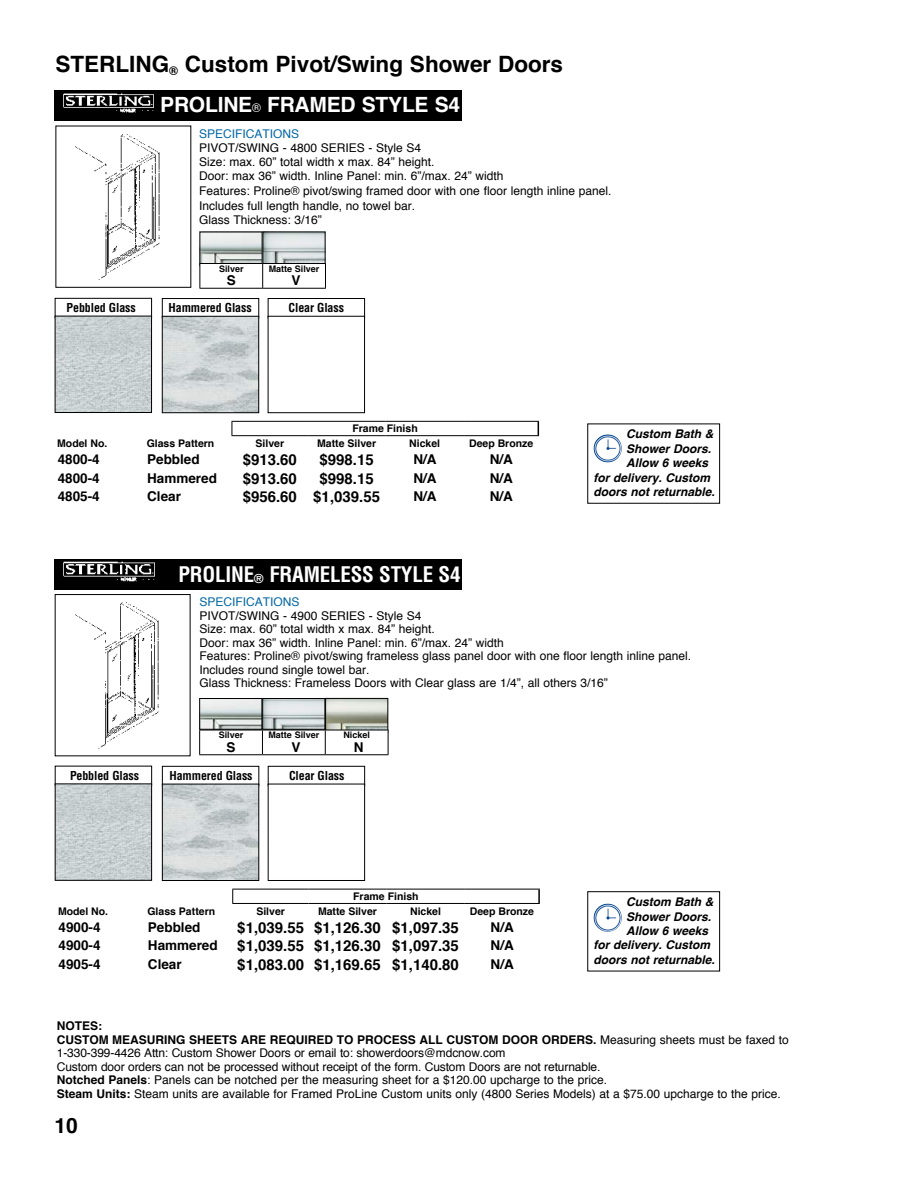
<style>
.page{position:relative;width:918px;height:1188px;background:#fff}
.page>*{position:absolute;margin:0;border:0;box-sizing:border-box;transform-origin:0 0}
.t1{font:700 22.5px "Helvetica";color:#000}
.t2{font:700 condensed 21px "Helvetica";letter-spacing:-.01em;color:#fff}
.t3{font:700 21px "Helvetica";letter-spacing:-.01em;color:#fff}
.t4{font:700 21px "Helvetica";color:#000}
.t5{font:700 15px "Helvetica";color:#000}
.t6{font:700 13.5px "Helvetica";color:#000}
.t7{font:12px/13.5px "Helvetica";color:#000}
.t8{font:italic 700 12px "Helvetica";color:#000}
.t9{font:700 condensed 12px "Helvetica";letter-spacing:-.01em;color:#000}
.t10{font:12px "Helvetica";color:#0067a6}
.t11{font:700 10.5px "Helvetica";color:#000}
.t12{font:700 9px "Helvetica";color:#000}
.s1{font-weight:400;font-size:12px}
.s2{font-size:12px}
.s3{font-weight:700}
</style>
<div class="page">
<div style="left:54px;top:91px;width:408px;height:30px;background:#000"></div>
<img style="left:63px;top:93px;width:91px;height:20px">
<img style="left:75px;top:134px;width:85px;height:146px">
<img style="left:75px;top:602px;width:84px;height:147px">
<div style="left:54px;top:559px;width:408px;height:31px;background:#000"></div>
<img style="left:63px;top:561px;width:92px;height:21px">
<img style="left:202px;top:234px;width:58px;height:29px">
<svg style="left:264px;top:234px;width:60px;height:29px;background:#cfd5d7"></svg>
<svg style="left:200px;top:263px;width:126px;height:25px"></svg>
<hr style="left:200px;top:288px;width:63px;height:1px;background:#000">
<hr style="left:263px;top:288px;width:63px;height:1px;background:#000">
<img style="left:327px;top:700px;width:59px;height:30px">
<div style="left:325px;top:698px;width:63px;height:35px;border:1px solid #000"></div>
<img style="left:201px;top:700px;width:59px;height:28px">
<div style="left:199px;top:698px;width:63px;height:32px;border:1px solid #000"></div>
<svg style="left:264px;top:700px;width:59px;height:28px;background:#ced5d7"></svg>
<div style="left:262px;top:698px;width:63px;height:32px;border:1px solid #000"></div>
<svg style="left:199px;top:730px;width:190px;height:25px"></svg>
<hr style="left:199px;top:754px;width:63px;height:1px;background:#000">
<hr style="left:262px;top:754px;width:63px;height:1px;background:#000">
<hr style="left:325px;top:754px;width:63px;height:1px;background:#000">
<div style="left:55px;top:298px;width:97px;height:20px;border:1px solid #000"></div>
<img style="left:57px;top:318px;width:93px;height:93px">
<div style="left:55px;top:316px;width:97px;height:97px;border:1px solid #000"></div>
<div style="left:162px;top:298px;width:97px;height:20px;border:1px solid #000"></div>
<img style="left:164px;top:318px;width:93px;height:93px">
<div style="left:162px;top:316px;width:97px;height:97px;border:1px solid #000"></div>
<div style="left:268px;top:298px;width:97px;height:20px;border:1px solid #000"></div>
<div style="left:268px;top:316px;width:97px;height:97px;border:1px solid #000"></div>
<img style="left:57px;top:785px;width:93px;height:94px">
<div style="left:55px;top:783px;width:97px;height:98px;border:1px solid #000"></div>
<div style="left:162px;top:766px;width:97px;height:20px;border:1px solid #000"></div>
<img style="left:164px;top:786px;width:93px;height:93px">
<div style="left:162px;top:784px;width:97px;height:97px;border:1px solid #000"></div>
<div style="left:268px;top:766px;width:97px;height:20px;border:1px solid #000"></div>
<div style="left:268px;top:784px;width:97px;height:97px;border:1px solid #000"></div>
<svg style="left:538px;top:422px;width:1px;height:13px"></svg>
<hr style="left:232px;top:421px;width:76px;height:1px;background:#000">
<svg style="left:232px;top:422px;width:1px;height:13px"></svg>
<hr style="left:308px;top:421px;width:78px;height:1px;background:#000">
<hr style="left:386px;top:421px;width:78px;height:1px;background:#000">
<hr style="left:464px;top:421px;width:75px;height:1px;background:#000">
<hr style="left:232px;top:435px;width:76px;height:1px;background:#000">
<hr style="left:308px;top:435px;width:78px;height:1px;background:#000">
<hr style="left:386px;top:435px;width:78px;height:1px;background:#000">
<hr style="left:464px;top:435px;width:75px;height:1px;background:#000">
<svg style="left:538px;top:890px;width:2px;height:13px"></svg>
<hr style="left:232px;top:889px;width:77px;height:1px;background:#000">
<svg style="left:232px;top:889px;width:1px;height:14px"></svg>
<hr style="left:309px;top:889px;width:77px;height:1px;background:#000">
<hr style="left:386px;top:889px;width:79px;height:1px;background:#000">
<hr style="left:465px;top:889px;width:75px;height:1px;background:#000">
<hr style="left:232px;top:903px;width:77px;height:1px;background:#000">
<hr style="left:309px;top:903px;width:77px;height:1px;background:#000">
<hr style="left:386px;top:903px;width:79px;height:1px;background:#000">
<hr style="left:465px;top:903px;width:75px;height:1px;background:#000">
<img style="left:594px;top:435px;width:11px;height:27px">
<div style="left:587px;top:891px;width:133px;height:80px;border:1px solid #000"></div>
<img style="left:594px;top:904px;width:17px;height:28px">
<h1 class="t1" style="left:56px;top:46px;width:509px">STERLING<sub>®</sub> Custom Pivot/Swing Shower Doors</h1>
<h2 class="t3" style="left:160px;top:88px;width:301px">PROLINE<span class="s1">®</span> FRAMED STYLE S4</h2>
<p class="t10" style="left:199px;top:124px;width:102px">SPECIFICATIONS</p>
<p class="t7" style="left:199px;top:141px;width:414px;line-height:14.4px">PIVOT/SWING - 4800 SERIES - Style S4<br>Size: max. 60” total width x max. 84” height.<br>Door: max 36” width. Inline Panel: min. 6”/max. 24” width<br>Features: Proline® pivot/swing framed door with one floor length inline panel.<br>Includes full length handle, no towel bar.<br>Glass Thickness: 3/16”</p>
<p class="t12" style="left:219px;top:261px;width:26px">Silver</p>
<p class="t6" style="left:227px;top:270px;width:11px">S</p>
<p class="t12" style="left:269px;top:261px;width:52px">Matte Silver</p>
<p class="t6" style="left:292px;top:270px;width:11px">V</p>
<p class="t9" style="left:67px;top:300px;width:71px">Pebbled Glass</p>
<p class="t9" style="left:169px;top:300px;width:85px">Hammered Glass</p>
<p class="t9" style="left:289px;top:300px;width:57px">Clear Glass</p>
<p class="t11" style="left:352px;top:420px;width:67px">Frame Finish</p>
<p class="t11" style="left:57px;top:435px;width:52px">Model No.</p>
<p class="t11" style="left:147px;top:435px;width:69px">Glass Pattern</p>
<p class="t11" style="left:256px;top:435px;width:30px">Silver</p>
<p class="t11" style="left:317px;top:435px;width:60px">Matte Silver</p>
<p class="t11" style="left:409px;top:435px;width:32px">Nickel</p>
<p class="t11" style="left:469px;top:435px;width:66px">Deep Bronze</p>
<p class="t6" style="left:58px;top:448px;width:44px">4800-4</p>
<p class="t6" style="left:147px;top:448px;width:54px">Pebbled</p>
<p class="t5" style="left:243px;top:448px;width:56px">$913.60</p>
<p class="t5" style="left:320px;top:448px;width:56px">$998.15</p>
<p class="t6" style="left:413px;top:448px;width:25px">N/A</p>
<p class="t6" style="left:490px;top:448px;width:25px">N/A</p>
<p class="t6" style="left:58px;top:467px;width:44px">4800-4</p>
<p class="t6" style="left:147px;top:467px;width:71px">Hammered</p>
<p class="t5" style="left:243px;top:466px;width:56px">$913.60</p>
<p class="t5" style="left:320px;top:466px;width:56px">$998.15</p>
<p class="t6" style="left:413px;top:467px;width:25px">N/A</p>
<p class="t6" style="left:490px;top:467px;width:25px">N/A</p>
<p class="t6" style="left:58px;top:486px;width:44px">4805-4</p>
<p class="t6" style="left:147px;top:486px;width:35px">Clear</p>
<p class="t5" style="left:243px;top:485px;width:139px">$956.60 $1,039.55</p>
<p class="t6" style="left:413px;top:486px;width:25px">N/A</p>
<p class="t6" style="left:490px;top:486px;width:25px">N/A</p>
<p class="t8" style="left:626px;top:424px;width:89px">Custom Bath &amp;</p>
<p class="t8" style="left:626px;top:439px;width:87px">Shower Doors.</p>
<p class="t8" style="left:626px;top:453px;width:84px">Allow 6 weeks</p>
<p class="t8" style="left:594px;top:467px;width:118px">for delivery. Custom</p>
<p class="t8" style="left:594px;top:482px;width:123px">doors not returnable.</p>
<h2 class="t2" style="left:178px;top:561px;width:284px">PROLINE<span class="s2">®</span> FRAMELESS STYLE S4</h2>
<p class="t10" style="left:199px;top:593px;width:102px">SPECIFICATIONS</p>
<p class="t7" style="left:199px;top:609px;width:493px">PIVOT/SWING - 4900 SERIES - Style S4<br>Size: max. 60” total width x max. 84” height.<br>Door: max 36” width. Inline Panel: min. 6”/max. 24” width<br>Features: Proline® pivot/swing frameless glass panel door with one floor length inline panel.<br>Includes round single towel bar.<br>Glass Thickness: Frameless Doors with Clear glass are 1/4”, all others 3/16”</p>
<p class="t12" style="left:219px;top:728px;width:26px">Silver</p>
<p class="t6" style="left:227px;top:736px;width:11px">S</p>
<p class="t12" style="left:268px;top:728px;width:52px">Matte Silver</p>
<p class="t6" style="left:291px;top:736px;width:11px">V</p>
<p class="t12" style="left:343px;top:728px;width:28px">Nickel</p>
<p class="t6" style="left:354px;top:736px;width:9px">N</p>
<p class="t9" style="left:70px;top:768px;width:71px">Pebbled Glass</p>
<p class="t9" style="left:170px;top:768px;width:85px">Hammered Glass</p>
<p class="t9" style="left:289px;top:768px;width:57px">Clear Glass</p>
<p class="t11" style="left:353px;top:888px;width:67px">Frame Finish</p>
<p class="t11" style="left:58px;top:902px;width:52px">Model No.</p>
<p class="t11" style="left:147px;top:902px;width:69px">Glass Pattern</p>
<p class="t11" style="left:256px;top:902px;width:30px">Silver</p>
<p class="t11" style="left:318px;top:902px;width:60px">Matte Silver</p>
<p class="t11" style="left:410px;top:902px;width:32px">Nickel</p>
<p class="t11" style="left:470px;top:902px;width:66px">Deep Bronze</p>
<p class="t6" style="left:59px;top:916px;width:44px">4900-4</p>
<p class="t6" style="left:148px;top:916px;width:54px">Pebbled</p>
<p class="t5" style="left:237px;top:915px;width:223px">$1,039.55 $1,126.30 $1,097.35</p>
<p class="t6" style="left:491px;top:916px;width:25px">N/A</p>
<p class="t6" style="left:59px;top:935px;width:44px">4900-4</p>
<p class="t6" style="left:148px;top:935px;width:71px">Hammered</p>
<p class="t5" style="left:237px;top:934px;width:223px">$1,039.55 $1,126.30 $1,097.35</p>
<p class="t6" style="left:491px;top:935px;width:25px">N/A</p>
<p class="t6" style="left:59px;top:953px;width:44px">4905-4</p>
<p class="t6" style="left:148px;top:953px;width:35px">Clear</p>
<p class="t5" style="left:237px;top:953px;width:223px">$1,083.00 $1,169.65 $1,140.80</p>
<p class="t6" style="left:491px;top:953px;width:25px">N/A</p>
<p class="t8" style="left:626px;top:892px;width:89px">Custom Bath &amp;</p>
<p class="t8" style="left:626px;top:906px;width:87px">Shower Doors.</p>
<p class="t8" style="left:626px;top:921px;width:84px">Allow 6 weeks</p>
<p class="t8" style="left:594px;top:935px;width:118px">for delivery. Custom</p>
<p class="t8" style="left:594px;top:950px;width:123px">doors not returnable.</p>
<p class="t7" style="left:57px;top:1020px;width:733px"><span class="s3">NOTES:<br>CUSTOM MEASURING SHEETS ARE REQUIRED TO PROCESS ALL CUSTOM DOOR ORDERS.</span> Measuring sheets must be faxed to 1-330-399-4426 Attn: Custom Shower Doors or email to: showerdoors@mdcnow.com<br>Custom door orders can not be processed without receipt of the form. Custom Doors are not returnable.<br><span class="s3">Notched Panels</span>: Panels can be notched per the measuring sheet for a $120.00 upcharge to the price.<br><span class="s3">Steam Units:</span> Steam units are available for Framed ProLine Custom units only (4800 Series Models) at a $75.00 upcharge to the price.</p>
<h2 class="t4" style="left:55px;top:1108px;width:25px">10</h2>
</div>
